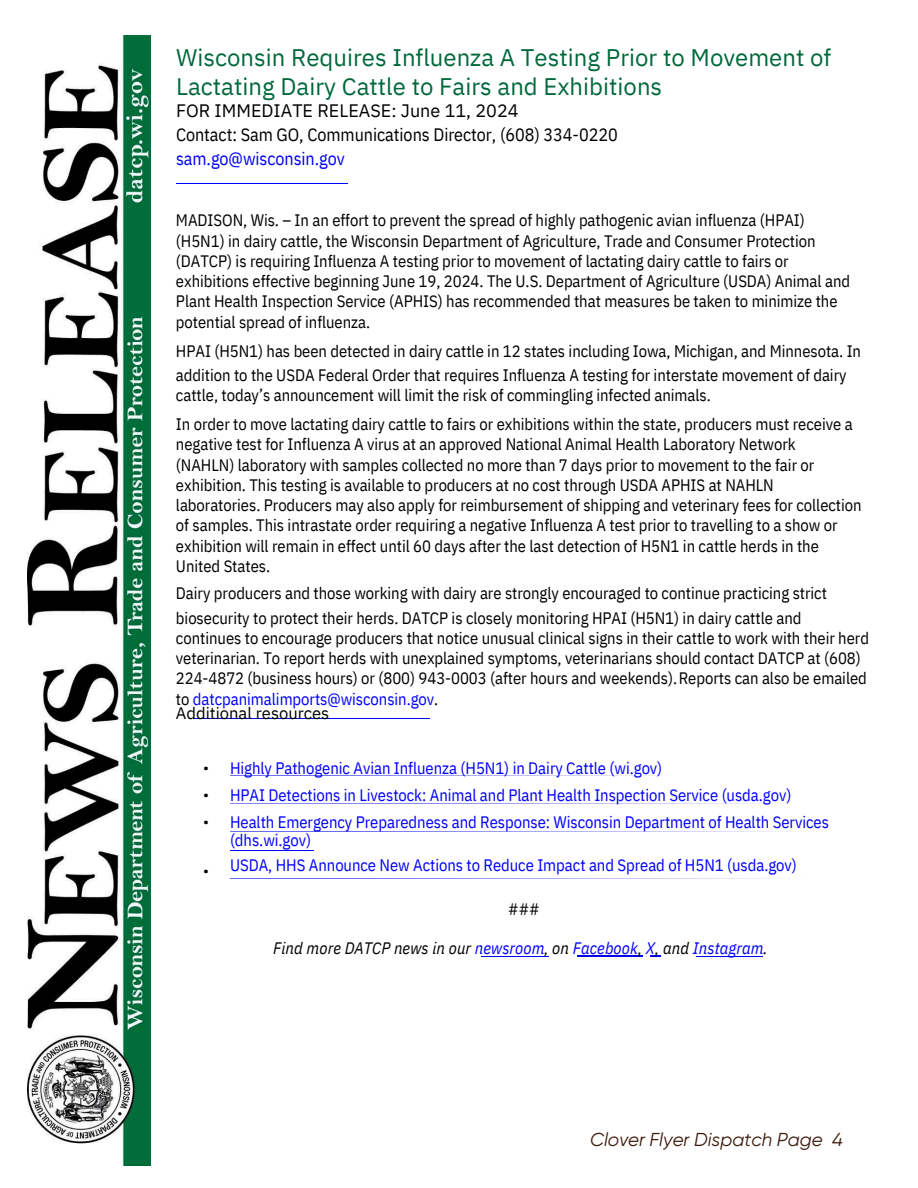
<style>
.page{position:relative;width:918px;height:1188px;background:#fff}
.page>*{position:absolute;margin:0;border:0;box-sizing:border-box;transform-origin:0 0}
.t1{font:24px/29.2px "IBM Plex Sans";color:#00693b}
.t2{font:italic 18.75px "Gilroy";color:#3c1a0c}
.t3{font:18px/23.7px "IBM Plex Sans Cond";letter-spacing:-.005em;color:#000}
.t4{font:16.5px/20.2px "IBM Plex Sans Cond";letter-spacing:-.005em;color:#000}
.t5{font:16.5px/27px "IBM Plex Sans Cond";letter-spacing:-.005em;color:#00f}
.t6{font:italic 16.5px "IBM Plex Sans Cond";letter-spacing:.005em;color:#000}
.t7{font:16.5px "IBM Plex Sans";color:#000}
.t8{font:15px/27px "IBM Plex Sans";color:#000;text-align:justify}
.s1{font-family:"IBM Plex Sans"}
.s2{color:#00f}
.s3{color:#000}
</style>
<div class="page">
<hr style="left:176px;top:183px;width:172px;height:1px;background:#00f">
<hr style="left:193px;top:718px;width:236px;height:1px;background:#00f">
<hr style="left:230px;top:850px;width:83px;height:1px;background:#00f">
<hr style="left:481px;top:956px;width:68px;height:1px;background:#00f">
<hr style="left:577px;top:956px;width:65px;height:1px;background:#00f">
<svg style="left:230px;top:831px;width:561px;height:1px"></svg>
<svg style="left:230px;top:878px;width:545px;height:1px"></svg>
<svg style="left:230px;top:775px;width:422px;height:1px"></svg>
<hr style="left:697px;top:956px;width:66px;height:1px;background:#00f">
<img style="left:27px;top:36px;width:124px;height:1129px">
<h1 class="t1" style="left:176px;top:42px;width:657px">Wisconsin Requires Influenza A Testing Prior to Movement of<br>Lactating Dairy Cattle to Fairs and Exhibitions</h1>
<h1 class="t3" style="left:176px;top:99px;width:443px"><span class="s1">FOR IMMEDIATE RELEASE: June 11, 2024<br></span>Contact: Sam GO, Communications Director, (608) 334-0220 <span class="s2">sam.go@wisconsin.gov</span></h1>
<p class="t4" style="left:176px;top:210px;width:676px">MADISON, Wis. – In an effort to prevent the spread of highly pathogenic avian influenza (HPAI) (H5N1) in dairy cattle, the Wisconsin Department of Agriculture, Trade and Consumer Protection (DATCP) is requiring Influenza A testing prior to movement of lactating dairy cattle to fairs or exhibitions effective beginning June 19, 2024. The U.S. Department of Agriculture (USDA) Animal and Plant Health Inspection Service (APHIS) has recommended that measures be taken to minimize the potential spread of influenza.</p>
<p class="t4" style="left:176px;top:341px;width:687px">HPAI (H5N1) has been detected in dairy cattle in 12 states including Iowa, Michigan, and Minnesota. In</p>
<p class="t4" style="left:176px;top:364px;width:672px">addition to the USDA Federal Order that requires Influenza A testing for interstate movement of dairy</p>
<p class="t4" style="left:176px;top:385px;width:536px">cattle, today’s announcement will limit the risk of commingling infected animals.</p>
<p class="t4" style="left:176px;top:414px;width:678px">In order to move lactating dairy cattle to fairs or exhibitions within the state, producers must receive a</p>
<p class="t4" style="left:176px;top:434px;width:621px">negative test for Influenza A virus at an approved National Animal Health Laboratory Network</p>
<p class="t4" style="left:176px;top:454px;width:640px">(NAHLN) laboratory with samples collected no more than 7 days prior to movement to the fair or</p>
<p class="t4" style="left:176px;top:475px;width:599px">exhibition. This testing is available to producers at no cost through USDA APHIS at NAHLN</p>
<p class="t4" style="left:176px;top:495px;width:687px">laboratories. Producers may also apply for reimbursement of shipping and veterinary fees for collection</p>
<p class="t4" style="left:176px;top:515px;width:663px">of samples. This intrastate order requiring a negative Influenza A test prior to travelling to a show or</p>
<p class="t4" style="left:176px;top:535px;width:644px">exhibition will remain in effect until 60 days after the last detection of H5N1 in cattle herds in the</p>
<p class="t4" style="left:176px;top:556px;width:96px">United States.</p>
<p class="t4" style="left:176px;top:583px;width:653px">Dairy producers and those working with dairy are strongly encouraged to continue practicing strict</p>
<p class="t4" style="left:176px;top:607px;width:627px">biosecurity to protect their herds. DATCP is closely monitoring HPAI (H5N1) in dairy cattle and</p>
<p class="t4" style="left:176px;top:628px;width:695px">continues to encourage producers that notice unusual clinical signs in their cattle to work with their herd</p>
<p class="t4" style="left:176px;top:648px;width:686px">veterinarian. To report herds with unexplained symptoms, veterinarians should contact DATCP at (608)</p>
<p class="t4" style="left:176px;top:668px;width:692px">224-4872 (business hours) or (800) 943-0003 (after hours and weekends).Reports can also be emailed</p>
<p class="t5" style="left:176px;top:685px;width:264px"><span class="s3">to</span> datcpanimalimports@wisconsin.gov<span class="s3">.</span></p>
<p class="t7" style="left:176px;top:702px;width:155px">Additional resources</p>
<p class="t8" style="left:203px;top:754px;width:7px">• • •</p>
<p class="t8" style="left:203px;top:857px;width:7px">•</p>
<p class="t5" style="left:230px;top:754px;width:600px">Highly Pathogenic Avian Influenza (H5N1) in Dairy Cattle (wi.gov)<br>HPAI Detections in Livestock: Animal and Plant Health Inspection Service (usda.gov)<br>Health Emergency Preparedness and Response: Wisconsin Department of Health Services</p>
<p class="t5" style="left:230px;top:826px;width:83px">(dhs.wi.gov)</p>
<p class="t5" style="left:230px;top:851px;width:568px">USDA, HHS Announce New Actions to Reduce Impact and Spread of H5N1 (usda.gov)</p>
<p class="t4" style="left:508px;top:898px;width:33px">###</p>
<p class="t6" style="left:273px;top:937px;width:496px">Find more DATCP news in our <span class="s2">newsroom</span>, on <span class="s2">Facebook</span>, <span class="s2">X</span>, and <span class="s2">Instagram</span>.</p>
<h2 class="t2" style="left:590px;top:1128px;width:254px">Clover Flyer Dispatch Page 4</h2>
</div>
